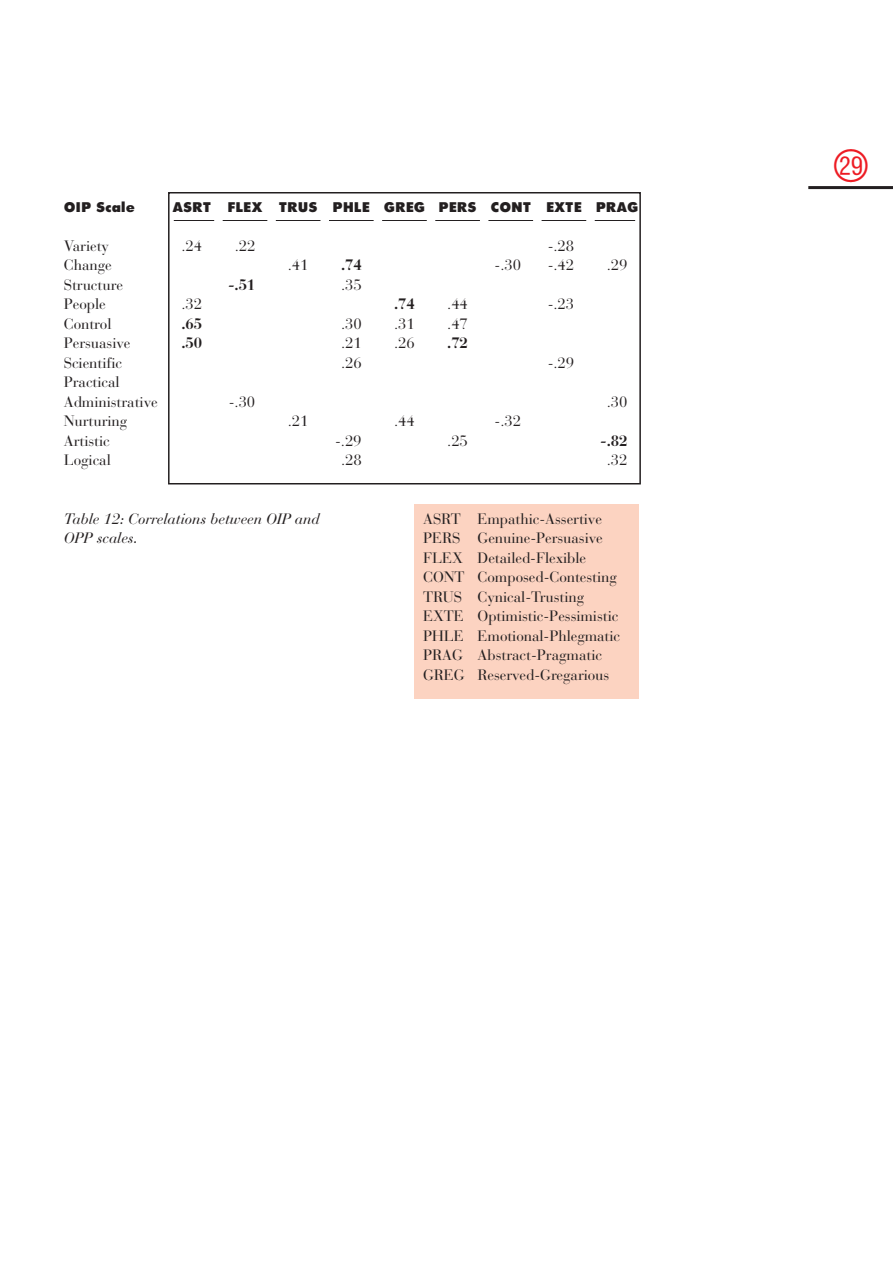
<style>
.page{position:relative;width:893px;height:1263px;background:#fff}
.page>*{position:absolute;margin:0;border:0;box-sizing:border-box;transform-origin:0 0}
.t1{font:45px "Circle Frame";color:#ed1c24}
.t2{font:15px/19.5px "Bauer Bodoni";letter-spacing:-.005em;color:#231f20}
.t3{font:800 15px "Twentieth Century";letter-spacing:-.005em;color:#231f20}
.t4{font:italic 15px/19.5px "Bauer Bodoni";letter-spacing:-.005em;color:#231f20}
.t5{font:700 15px/19.5px "Bauer Bodoni";letter-spacing:-.005em;color:#231f20}
</style>
<div class="page">
<hr style="left:808px;top:186px;width:84px;height:3px;background:#231f20">
<hr style="left:174px;top:220px;width:40px;height:1px;background:#231f20">
<hr style="left:223px;top:220px;width:44px;height:1px;background:#231f20">
<hr style="left:276px;top:220px;width:44px;height:1px;background:#231f20">
<hr style="left:329px;top:220px;width:44px;height:1px;background:#231f20">
<hr style="left:382px;top:220px;width:45px;height:1px;background:#231f20">
<hr style="left:435px;top:220px;width:45px;height:1px;background:#231f20">
<hr style="left:488px;top:220px;width:45px;height:1px;background:#231f20">
<hr style="left:541px;top:220px;width:45px;height:1px;background:#231f20">
<hr style="left:594px;top:220px;width:41px;height:1px;background:#231f20">
<div style="left:168px;top:192px;width:473px;height:292px;border:2px solid #231f20"></div>
<div style="left:414px;top:504px;width:224px;height:195px;background:#fcd3c1"></div>
<h1 class="t1" style="left:831px;top:143px;width:41px">ct</h1>
<p class="t3" style="left:64px;top:201px;width:73px">OIP Scale</p>
<p class="t2" style="left:64px;top:237px;width:95px">Variety<br>Change<br>Structure<br>People<br>Control<br>Persuasive<br>Scientific<br>Practical<br>Administrative<br>Nurturing<br>Artistic<br>Logical</p>
<p class="t3" style="left:172px;top:201px;width:40px">ASRT</p>
<p class="t2" style="left:181px;top:237px;width:22px">.24</p>
<p class="t2" style="left:181px;top:296px;width:22px">.32</p>
<p class="t5" style="left:181px;top:315px;width:22px">.65 .50</p>
<p class="t3" style="left:227px;top:201px;width:37px">FLEX</p>
<p class="t2" style="left:235px;top:237px;width:22px">.22</p>
<p class="t5" style="left:228px;top:276px;width:29px">-.51</p>
<p class="t2" style="left:229px;top:393px;width:28px">-.30</p>
<p class="t3" style="left:279px;top:201px;width:40px">TRUS</p>
<p class="t2" style="left:288px;top:257px;width:22px">.41</p>
<p class="t3" style="left:332px;top:201px;width:39px">PHLE</p>
<p class="t3" style="left:384px;top:201px;width:43px">GREG</p>
<p class="t3" style="left:438px;top:201px;width:40px">PERS</p>
<p class="t3" style="left:490px;top:201px;width:43px">CONT</p>
<p class="t5" style="left:341px;top:257px;width:22px">.74</p>
<p class="t2" style="left:341px;top:276px;width:22px">.35</p>
<p class="t2" style="left:341px;top:315px;width:22px;text-align:justify">.30 .21 .26</p>
<p class="t5" style="left:394px;top:296px;width:22px">.74</p>
<p class="t2" style="left:394px;top:315px;width:22px">.31 .26</p>
<p class="t2" style="left:447px;top:296px;width:22px">.44 .47</p>
<p class="t5" style="left:447px;top:335px;width:22px">.72</p>
<p class="t2" style="left:494px;top:257px;width:28px">-.30</p>
<p class="t3" style="left:546px;top:201px;width:37px">EXTE</p>
<p class="t2" style="left:547px;top:237px;width:28px">-.28 -.42</p>
<p class="t2" style="left:547px;top:296px;width:28px">-.23</p>
<p class="t3" style="left:595px;top:201px;width:44px">PRAG</p>
<p class="t2" style="left:606px;top:257px;width:22px">.29</p>
<p class="t2" style="left:547px;top:354px;width:28px">-.29</p>
<p class="t2" style="left:288px;top:413px;width:22px">.21</p>
<p class="t2" style="left:335px;top:432px;width:28px;text-align:center">-.29 .28</p>
<p class="t2" style="left:394px;top:413px;width:22px">.44</p>
<p class="t2" style="left:447px;top:432px;width:22px">.25</p>
<p class="t2" style="left:494px;top:413px;width:28px">-.32</p>
<p class="t2" style="left:606px;top:393px;width:22px">.30</p>
<p class="t5" style="left:600px;top:432px;width:29px">-.82</p>
<p class="t2" style="left:606px;top:452px;width:22px">.32</p>
<p class="t4" style="left:64px;top:510px;width:257px">Table 12: Correlations between OIP and<br>OPP scales.</p>
<p class="t2" style="left:423px;top:510px;width:199px">ASRT Empathic-Assertive<br>PERS Genuine-Persuasive<br>FLEX Detailed-Flexible<br>CONT Composed-Contesting<br>TRUS Cynical-Trusting<br>EXTE Optimistic-Pessimistic<br>PHLE Emotional-Phlegmatic<br>PRAG Abstract-Pragmatic<br>GREG Reserved-Gregarious</p>
</div>
